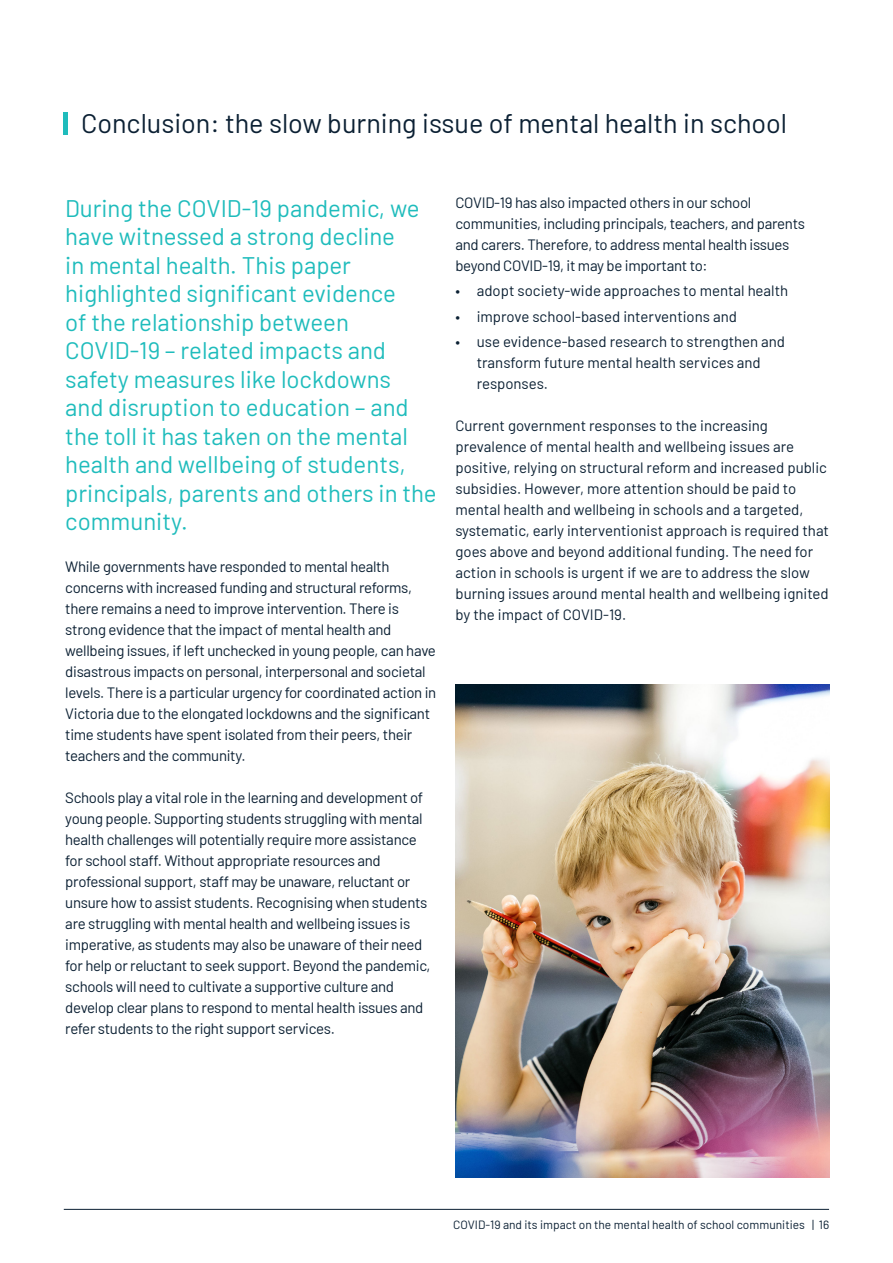
<style>
.page{position:relative;width:893px;height:1263px;background:#fff}
.page>*{position:absolute;margin:0;border:0;box-sizing:border-box;transform-origin:0 0}
.t1{font:27px "Barlow";color:#0b2033}
.t2{font:24px/28.5px "Barlow";color:#1fbcbc}
.t3{font:15px/21px "Barlow";letter-spacing:-.02em;color:#0b2033}
.t4{font:15px/21px "Barlow";color:#0b2033}
.t5{font:12px "Barlow";color:#0b2033}
</style>
<div class="page">
<hr style="left:64px;top:1209px;width:765px;height:1px;background:#0b2033">
<div style="left:63px;top:112px;width:5px;height:23px;background:#1fbcbc"></div>
<img style="left:455px;top:684px;width:374px;height:493px">
<h1 class="t1" style="left:81px;top:104px;width:707px">Conclusion: the slow burning issue of mental health in school</h1>
<p class="t2" style="left:65px;top:192px;width:373px">During the COVID-19 pandemic, we have witnessed a strong decline<br>in mental health. This paper highlighted significant evidence<br>of the relationship between<br>COVID-19 – related impacts and safety measures like lockdowns<br>and disruption to education – and the toll it has taken on the mental health and wellbeing of students, principals, parents and others in the community.</p>
<p class="t3" style="left:65px;top:555px;width:373px">While governments have responded to mental health concerns with increased funding and structural reforms, there remains a need to improve intervention. There is strong evidence that the impact of mental health and wellbeing issues, if left unchecked in young people, can have disastrous impacts on personal, interpersonal and societal levels. There is a particular urgency for coordinated action in Victoria due to the elongated lockdowns and the significant time students have spent isolated from their peers, their teachers and the community.</p>
<p class="t3" style="left:65px;top:786px;width:367px">Schools play a vital role in the learning and development of young people. Supporting students struggling with mental health challenges will potentially require more assistance for school staff. Without appropriate resources and professional support, staff may be unaware, reluctant or unsure how to assist students. Recognising when students are struggling with mental health and wellbeing issues is imperative, as students may also be unaware of their need for help or reluctant to seek support. Beyond the pandemic, schools will need to cultivate a supportive culture and develop clear plans to respond to mental health issues and refer students to the right support services.</p>
<p class="t3" style="left:455px;top:191px;width:351px">COVID-19 has also impacted others in our school communities, including principals, teachers, and parents and carers. Therefore, to address mental health issues beyond COVID-19, it may be important to:</p>
<p class="t4" style="left:455px;top:279px;width:334px">• adopt society-wide approaches to mental health</p>
<p class="t4" style="left:455px;top:305px;width:283px">• improve school-based interventions and</p>
<p class="t4" style="left:477px;top:330px;width:310px;text-indent:-21px">• use evidence-based research to strengthen and transform future mental health services and responses.</p>
<p class="t4" style="left:455px;top:414px;width:375px">Current government responses to the increasing prevalence of mental health and wellbeing issues are positive, relying on structural reform and increased public subsidies. However, more attention should be paid to mental health and wellbeing in schools and a targeted, systematic, early interventionist approach is required that goes above and beyond additional funding. The need for action in schools is urgent if we are to address the slow burning issues around mental health and wellbeing ignited by the impact of COVID-19.</p>
<p class="t5" style="left:453px;top:1216px;width:378px">COVID-19 and its impact on the mental health of school communities | 16</p>
</div>
